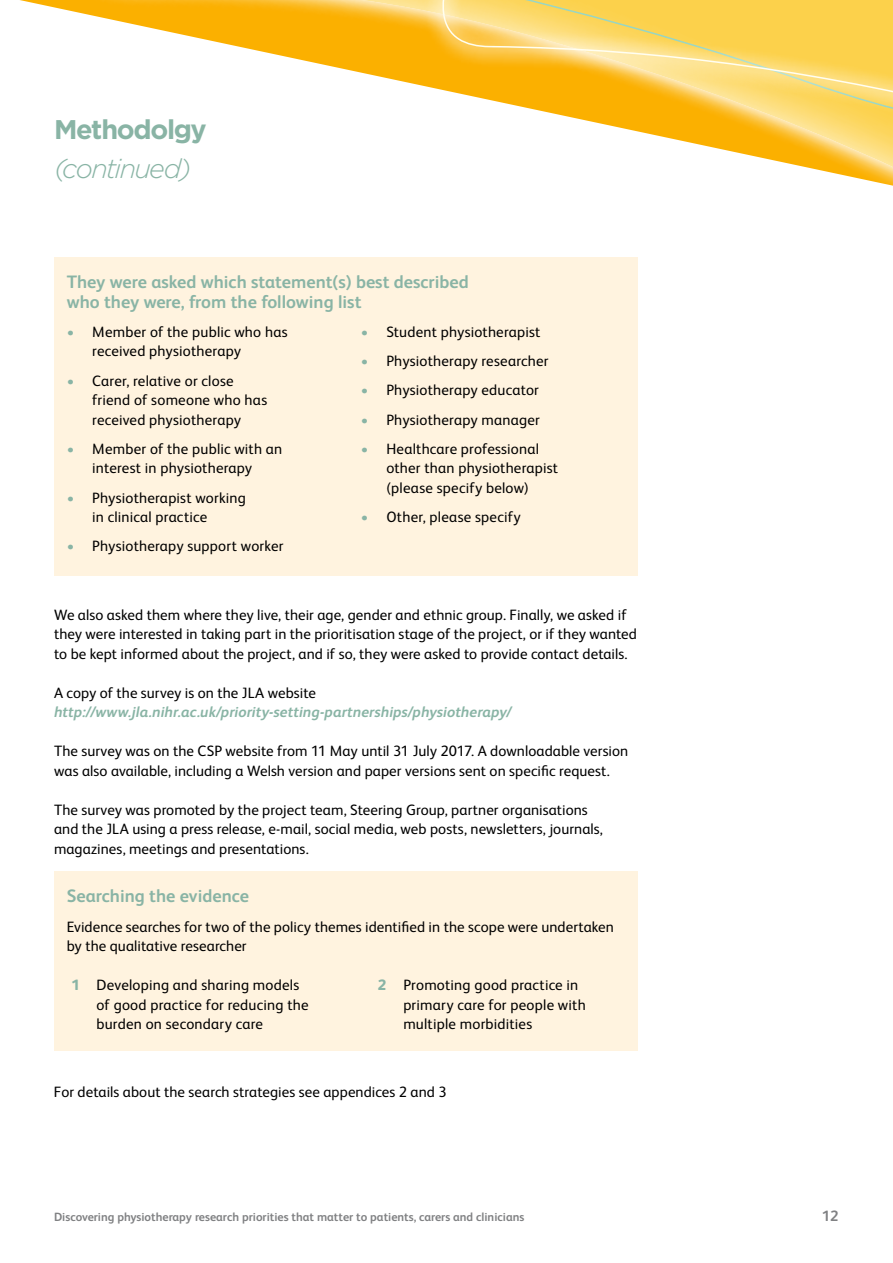
<style>
.page{position:relative;width:893px;height:1263px;background:#fff}
.page>*{position:absolute;margin:0;border:0;box-sizing:border-box;transform-origin:0 0}
.t1{font:italic 300 27px "Gotham";letter-spacing:-.06em;color:#89b4a5}
.t2{font:700 27px "Gotham";letter-spacing:-.05em;color:#89b4a5}
.t3{font:700 18px/19.5px "FS Albert";color:#89b4a5}
.t4{font:15px/19.5px "FS Albert";letter-spacing:.005em;color:#000}
.t5{font:italic 700 15px "FS Albert";color:#89b4a5}
.t6{font:700 15px "FS Albert";color:#808183}
.t7{font:700 12px "FS Albert";color:#808183}
.s1{color:#89b4a5}
.s2{font-weight:800;color:#89b4a5}
</style>
<div class="page">
<svg style="left:20px;top:0;width:873px;height:186px"></svg>
<svg style="left:84px;top:0;width:809px;height:171px"></svg>
<div style="left:54px;top:257px;width:584px;height:318px;background:#fff3df"></div>
<div style="left:54px;top:871px;width:584px;height:179px;background:#fff3df"></div>
<h1 class="t2" style="left:54px;top:112px;width:154px">Methodolgy</h1>
<h1 class="t1" style="left:54px;top:151px;width:139px">(continued)</h1>
<p class="t3" style="left:67px;top:271px;width:404px">They were asked which statement(s) best described who they were, from the following list</p>
<p class="t4" style="left:92px;top:321px;width:197px;text-indent:-26px"><span class="s1">•</span> Member of the public who has received physiotherapy</p>
<p class="t4" style="left:92px;top:370px;width:177px;text-indent:-26px"><span class="s1">•</span> Carer, relative or close friend of someone who has received physiotherapy</p>
<p class="t4" style="left:67px;top:438px;width:217px;text-align:center"><span class="s1">•</span> Member of the public with an interest in physiotherapy</p>
<p class="t4" style="left:92px;top:487px;width:155px;text-indent:-26px"><span class="s1">•</span> Physiotherapist working in clinical practice</p>
<p class="t4" style="left:67px;top:536px;width:218px"><span class="s1">•</span> Physiotherapy support worker</p>
<p class="t4" style="left:361px;top:321px;width:181px"><span class="s1">•</span> Student physiotherapist</p>
<p class="t4" style="left:361px;top:350px;width:189px"><span class="s1">•</span> Physiotherapy researcher</p>
<p class="t4" style="left:361px;top:380px;width:180px"><span class="s1">•</span> Physiotherapy educator</p>
<p class="t4" style="left:361px;top:409px;width:181px"><span class="s1">•</span> Physiotherapy manager</p>
<p class="t4" style="left:386px;top:438px;width:173px;text-indent:-26px"><span class="s1">•</span> Healthcare professional other than physiotherapist (please specify below)</p>
<p class="t4" style="left:361px;top:506px;width:161px"><span class="s1">•</span> Other, please specify</p>
<p class="t4" style="left:54px;top:604px;width:584px">We also asked them where they live, their age, gender and ethnic group. Finally, we asked if they were interested in taking part in the prioritisation stage of the project, or if they wanted to be kept informed about the project, and if so, they were asked to provide contact details.</p>
<p class="t4" style="left:54px;top:682px;width:263px">A copy of the survey is on the JLA website</p>
<p class="t5" style="left:54px;top:701px;width:459px">http://www.jla.nihr.ac.uk/priority-setting-partnerships/physiotherapy/</p>
<p class="t4" style="left:54px;top:740px;width:576px">The survey was on the CSP website from 11 May until 31 July 2017. A downloadable version was also available, including a Welsh version and paper versions sent on specific request.</p>
<p class="t4" style="left:54px;top:799px;width:550px">The survey was promoted by the project team, Steering Group, partner organisations and the JLA using a press release, e-mail, social media, web posts, newsletters, journals, magazines, meetings and presentations.</p>
<p class="t3" style="left:67px;top:886px;width:184px">Searching the evidence</p>
<p class="t4" style="left:67px;top:916px;width:549px">Evidence searches for two of the policy themes identified in the scope were undertaken by the qualitative researcher</p>
<p class="t4" style="left:97px;top:974px;width:214px;text-indent:-26px"><span class="s2">1</span> Developing and sharing models of good practice for reducing the burden on secondary care</p>
<p class="t4" style="left:403px;top:974px;width:184px;text-indent:-26px"><span class="s2">2</span> Promoting good practice in primary care for people with multiple morbidities</p>
<p class="t4" style="left:54px;top:1082px;width:394px">For details about the search strategies see appendices 2 and 3</p>
<p class="t7" style="left:54px;top:1208px;width:472px">Discovering physiotherapy research priorities that matter to patients, carers and clinicians</p>
<p class="t6" style="left:822px;top:1205px;width:18px">12</p>
</div>
